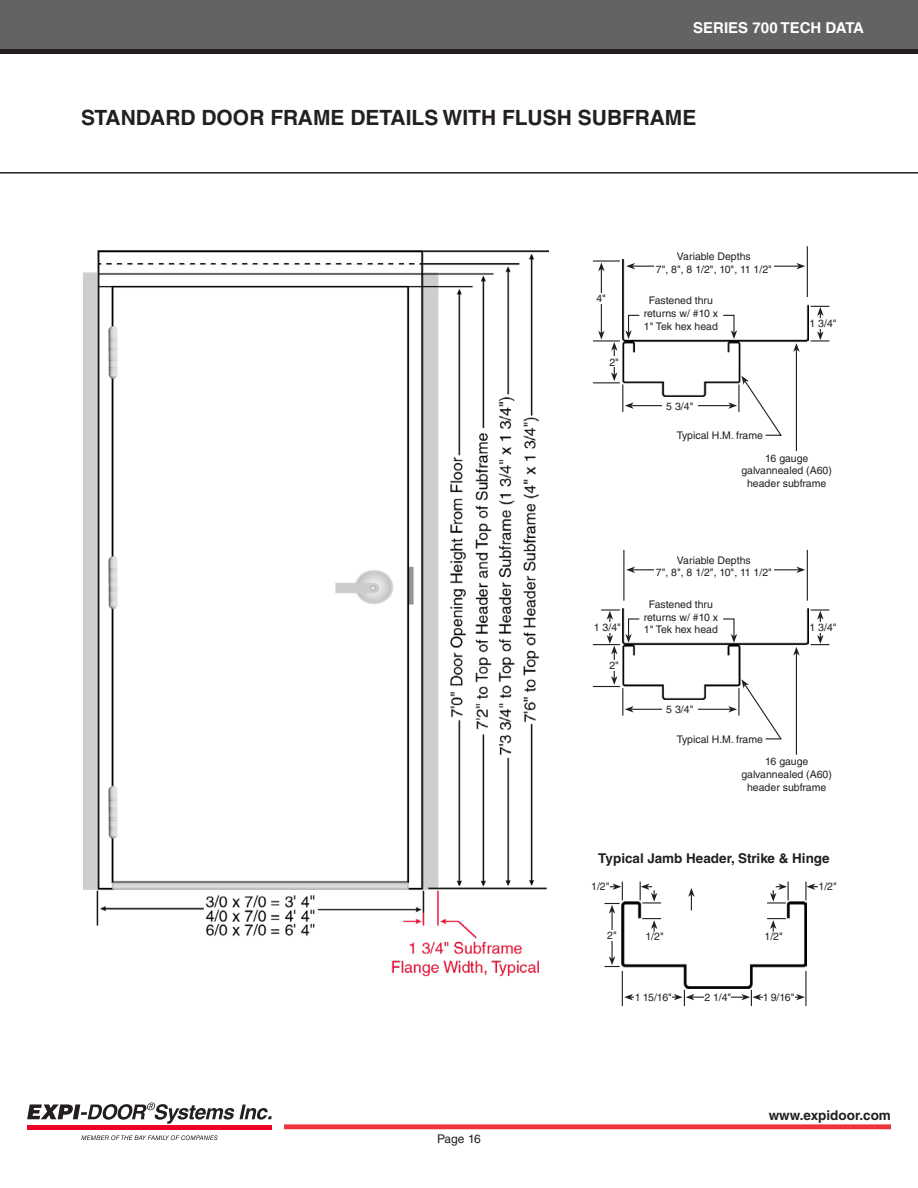
<style>
.page{position:relative;width:918px;height:1188px;background:#fff}
.page>*{position:absolute;margin:0;border:0;box-sizing:border-box;transform-origin:0 0}
.Headings{font:700 21px "Helvetica LT Std";color:#231f20}
.t1{font:700 15px "Helvetica LT Std";color:#fff}
.caption_bold{font:700 13.5px "Helvetica LT Std";color:#231f20}
.t2{font:12px "Helvetica LT Std";letter-spacing:-.02em;color:#231f20}
.Measurements{font:10.5px/12.6px "Helvetica LT Std";color:#231f20;text-align:center}
</style>
<div class="page">
<div style="left:284px;top:1124px;width:607px;height:5px;background:#ee343d"></div>
<div style="left:0;top:48px;width:918px;height:6px;background:#231f20"></div>
<div style="left:0;top:0;width:918px;height:49px;background:#636366"></div>
<svg style="left:27px;top:1102px;width:245px;height:22px"></svg>
<hr style="left:27px;top:1125px;width:245px;height:4px;background:#ef0027">
<svg style="left:81px;top:1135px;width:137px;height:5px"></svg>
<hr style="left:0;top:172px;width:918px;height:2px;background:#231f20">
<img style="left:84px;top:250px;width:465px;height:727px">
<img style="left:621px;top:901px;width:186px;height:87px">
<hr style="left:631px;top:997px;width:45px;height:1px;background:#231f20">
<svg style="left:624px;top:994px;width:9px;height:6px"></svg>
<hr style="left:692px;top:997px;width:52px;height:1px;background:#231f20">
<hr style="left:759px;top:997px;width:40px;height:1px;background:#231f20">
<svg style="left:796px;top:994px;width:9px;height:6px"></svg>
<hr style="left:611px;top:911px;width:2px;height:48px;background:#231f20">
<hr style="left:622px;top:971px;width:1px;height:35px;background:#231f20">
<hr style="left:805px;top:971px;width:2px;height:35px;background:#231f20">
<svg style="left:674px;top:990px;width:20px;height:16px"></svg>
<svg style="left:741px;top:990px;width:20px;height:16px"></svg>
<svg style="left:605px;top:956px;width:15px;height:11px"></svg>
<div style="left:645px;top:931px;width:19px;height:11px;background:#fff"></div>
<div style="left:764px;top:931px;width:19px;height:11px;background:#fff"></div>
<div style="left:606px;top:930px;width:12px;height:10px;background:#fff"></div>
<div style="left:635px;top:994px;width:37px;height:7px;background:#fff"></div>
<div style="left:704px;top:994px;width:27px;height:7px;background:#fff"></div>
<div style="left:763px;top:994px;width:31px;height:7px;background:#fff"></div>
<svg style="left:688px;top:888px;width:7px;height:22px"></svg>
<svg style="left:605px;top:882px;width:18px;height:32px"></svg>
<svg style="left:767px;top:882px;width:22px;height:22px"></svg>
<svg style="left:640px;top:882px;width:21px;height:22px"></svg>
<svg style="left:805px;top:882px;width:13px;height:18px"></svg>
<svg style="left:642px;top:918px;width:19px;height:14px"></svg>
<svg style="left:767px;top:918px;width:19px;height:14px"></svg>
<img style="left:622px;top:259px;width:186px;height:137px">
<hr style="left:633px;top:266px;width:166px;height:1px;background:#231f20">
<svg style="left:626px;top:263px;width:9px;height:6px"></svg>
<svg style="left:796px;top:263px;width:9px;height:6px"></svg>
<hr style="left:631px;top:405px;width:100px;height:1px;background:#231f20">
<hr style="left:601px;top:269px;width:1px;height:64px;background:#231f20">
<svg style="left:598px;top:262px;width:7px;height:9px"></svg>
<hr style="left:807px;top:246px;width:1px;height:51px;background:#231f20">
<hr style="left:593px;top:260px;width:27px;height:2px;background:#231f20">
<svg style="left:811px;top:306px;width:18px;height:36px"></svg>
<div style="left:654px;top:247px;width:120px;height:31px;background:#fff"></div>
<div style="left:639px;top:295px;width:84px;height:36px;background:#fff"></div>
<div style="left:809px;top:318px;width:28px;height:11px;background:#fff"></div>
<div style="left:587px;top:293px;width:29px;height:11px;background:#fff"></div>
<div style="left:662px;top:401px;width:36px;height:10px;background:#fff"></div>
<svg style="left:593px;top:314px;width:47px;height:98px"></svg>
<svg style="left:722px;top:314px;width:15px;height:25px"></svg>
<svg style="left:728px;top:376px;width:55px;height:60px"></svg>
<hr style="left:796px;top:349px;width:1px;height:102px;background:#231f20">
<svg style="left:793px;top:343px;width:7px;height:9px"></svg>
<img style="left:623px;top:608px;width:185px;height:91px">
<hr style="left:633px;top:569px;width:166px;height:1px;background:#231f20">
<svg style="left:626px;top:567px;width:9px;height:6px"></svg>
<svg style="left:796px;top:567px;width:9px;height:6px"></svg>
<hr style="left:631px;top:709px;width:100px;height:1px;background:#231f20">
<hr style="left:807px;top:550px;width:1px;height:51px;background:#231f20">
<hr style="left:623px;top:550px;width:1px;height:51px;background:#231f20">
<div style="left:654px;top:551px;width:120px;height:30px;background:#fff"></div>
<div style="left:639px;top:599px;width:84px;height:36px;background:#fff"></div>
<svg style="left:811px;top:609px;width:18px;height:36px"></svg>
<div style="left:809px;top:622px;width:28px;height:11px;background:#fff"></div>
<div style="left:662px;top:704px;width:36px;height:11px;background:#fff"></div>
<svg style="left:593px;top:609px;width:47px;height:107px"></svg>
<svg style="left:722px;top:618px;width:15px;height:25px"></svg>
<svg style="left:728px;top:679px;width:55px;height:61px"></svg>
<hr style="left:796px;top:653px;width:1px;height:102px;background:#231f20">
<svg style="left:793px;top:647px;width:7px;height:9px"></svg>
<h2 class="t1" style="left:693px;top:19px;width:172px">SERIES 700 TECH DATA</h2>
<p class="Headings" style="left:81px;top:105px;width:617px">STANDARD DOOR FRAME DETAILS WITH FLUSH SUBFRAME</p>
<p class="Measurements" style="left:596px;top:292px;width:11px">4"</p>
<p class="Measurements" style="left:609px;top:356px;width:11px">2"</p>
<p class="Measurements" style="left:677px;top:250px;width:75px">Variable Depths</p>
<p class="Measurements" style="left:656px;top:263px;width:118px">7", 8", 8 1/2", 10", 11 1/2"</p>
<p class="Measurements" style="left:644px;top:294px;width:76px">Fastened thru returns w/ #10 x<br>1" Tek hex head</p>
<p class="Measurements" style="left:666px;top:400px;width:29px">5 3/4"</p>
<p class="Measurements" style="left:677px;top:429px;width:88px">Typical H.M. frame</p>
<p class="Measurements" style="left:810px;top:317px;width:29px">1 3/4"</p>
<p class="Measurements" style="left:742px;top:452px;width:92px">16 gauge galvannealed (A60) header subframe</p>
<p class="Measurements" style="left:677px;top:554px;width:75px">Variable Depths</p>
<p class="Measurements" style="left:656px;top:566px;width:118px">7", 8", 8 1/2", 10", 11 1/2"</p>
<p class="Measurements" style="left:644px;top:598px;width:76px">Fastened thru returns w/ #10 x<br>1" Tek hex head</p>
<p class="Measurements" style="left:594px;top:621px;width:29px">1 3/4"</p>
<p class="Measurements" style="left:810px;top:621px;width:29px">1 3/4"</p>
<p class="Measurements" style="left:609px;top:659px;width:11px">2"</p>
<p class="Measurements" style="left:666px;top:703px;width:29px">5 3/4"</p>
<p class="Measurements" style="left:677px;top:733px;width:88px">Typical H.M. frame</p>
<p class="Measurements" style="left:742px;top:755px;width:92px">16 gauge galvannealed (A60) header subframe</p>
<p class="caption_bold" style="left:598px;top:850px;width:233px">Typical Jamb Header, Strike &amp; Hinge</p>
<p class="Measurements" style="left:591px;top:880px;width:20px">1/2"</p>
<p class="Measurements" style="left:819px;top:880px;width:20px">1/2"</p>
<p class="Measurements" style="left:607px;top:929px;width:11px">2"</p>
<p class="Measurements" style="left:645px;top:930px;width:20px">1/2"</p>
<p class="Measurements" style="left:765px;top:930px;width:20px">1/2"</p>
<p class="Measurements" style="left:635px;top:991px;width:39px">1 15/16"</p>
<p class="Measurements" style="left:704px;top:991px;width:28px">2 1/4"</p>
<p class="Measurements" style="left:763px;top:991px;width:33px">1 9/16"</p>
<p class="t2" style="left:437px;top:1132px;width:45px">Page 16</p>
<p class="caption_bold" style="left:769px;top:1107px;width:124px">www.expidoor.com</p>
</div>
